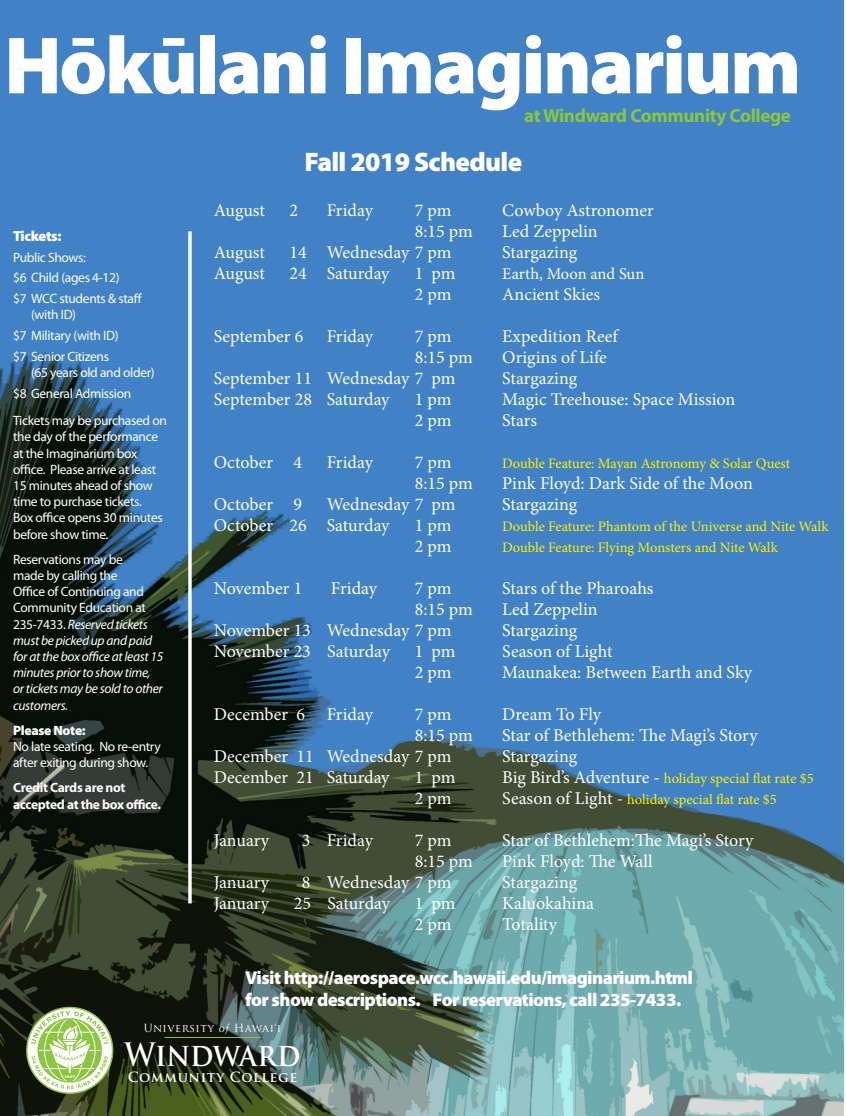
<style>
.page{position:relative;width:846px;height:1116px;background:#fff}
.page>*{position:absolute;margin:0;border:0;box-sizing:border-box;transform-origin:0 0}
.t1{font:900 81.9px "Myriad Pro";letter-spacing:-.03em;color:#fff}
.t2{font:700 31.4px "Trajan Pro";color:#fff;scale:.9 1}
.HEAD{font:900 26.9px "Myriad Pro";letter-spacing:-.025em;color:#fff}
.t3{font:700 19.05px "Myriad Pro";letter-spacing:-.02em;color:#8bc63e}
.SHOWS_HEADER{font:900 18.55px/22px "Myriad Pro";letter-spacing:-.03em;color:#fff}
.Body{font:18px "Minion Pro";color:#fff}
.Body-2{font:16.5px "Minion Pro";letter-spacing:-.005em;color:#fff}
.Calendar_Description{font:900 14.6px "Myriad Pro";letter-spacing:-.025em;color:#fff}
.Body-3{font:14.5px "Minion Pro";letter-spacing:-.005em;color:#fff101}
.t4{font:700 13.7px "Trajan Pro";letter-spacing:.05em;color:#fff}
.Calendar_Description-2{font:13.5px/16.2px "Myriad Pro";letter-spacing:-.025em;color:#fff}
.Calendar_Description-3{font:italic 13.5px/16.2px "Myriad Pro";letter-spacing:-.025em;color:#fff}
.Calendar_Description-4{font:700 13.5px/16.2px "Myriad Pro";letter-spacing:-.025em;color:#fff}
.t5{font:10.95px "Trajan Pro";letter-spacing:.05em;color:#fff}
.t6{font:700 4.75px "Copperplate";color:#fff}
.s1{font-style:normal}
.s2{font-weight:900}
.s3{font-size:18px;color:#fff}
.s4{font-family:"Trump Mediaeval";font-style:italic}
</style>
<div class="page">
<img style="left:0;top:0;width:844px;height:1116px">
<svg style="left:188px;top:231px;width:4px;height:672px"></svg>
<svg style="left:27px;top:1008px;width:86px;height:85px"></svg>
<div style="left:26px;top:1007px;width:87px;height:87px;border:2px solid #8bc63e;border-radius:50%"></div>
<svg style="left:31px;top:1011px;width:78px;height:78px"></svg>
<hr style="left:164px;top:1037px;width:97px;height:1px;background:#8bc63e">
<p class="t1" style="left:4px;top:11px;width:799px">Hōkūlani Imaginarium</p>
<p class="t3" style="left:524px;top:103px;width:268px">at Windward Community College</p>
<p class="Calendar_Description" style="left:13px;top:226px;width:50px">Tickets:</p>
<p class="Calendar_Description-2" style="left:13px;top:249px;width:74px">Public Shows:</p>
<p class="Calendar_Description-2" style="left:13px;top:270px;width:108px">$6 Child (ages 4-12)</p>
<p class="Calendar_Description-2" style="left:31px;top:290px;width:113px;text-indent:-18px">$7 WCC students &amp; staff (with ID)</p>
<p class="Calendar_Description-2" style="left:13px;top:327px;width:107px">$7 Military (with ID)</p>
<p class="Calendar_Description-2" style="left:31px;top:348px;width:125px;text-indent:-18px">$7 Senior Citizens<br>(65 years old and older)</p>
<p class="Calendar_Description-2" style="left:13px;top:385px;width:120px">$8 General Admission</p>
<p class="Calendar_Description-2" style="left:13px;top:412px;width:155px">Tickets may be purchased on the day of the performance at the Imaginarium box office. Please arrive at least<br>15 minutes ahead of show time to purchase tickets.<br>Box office opens 30 minutes before show time.</p>
<p class="Calendar_Description-3" style="left:13px;top:551px;width:152px"><span class="s1">Reservations may be<br>made by calling the<br>Office of Continuing and<br>Community Education at<br>235-7433.</span> Reserved tickets must be picked up and paid for at the box office at least 15 minutes prior to show time, or tickets may be sold to other customers.</p>
<p class="Calendar_Description-2" style="left:13px;top:722px;width:149px"><span class="s2">Please Note:<br></span>No late seating. No re-entry after exiting during show.</p>
<p class="Calendar_Description-4" style="left:13px;top:779px;width:149px">Credit Cards are not accepted at the box office.</p>
<p class="HEAD" style="left:304px;top:144px;width:219px">Fall 2019 Schedule</p>
<p class="Body" style="left:214px;top:199px;width:53px">August</p>
<p class="Body" style="left:289px;top:199px;width:10px">2</p>
<p class="Body" style="left:327px;top:199px;width:48px">Friday</p>
<p class="Body" style="left:415px;top:199px;width:38px">7 pm</p>
<p class="Body" style="left:502px;top:199px;width:153px">Cowboy Astronomer</p>
<p class="Body" style="left:415px;top:220px;width:60px">8:15 pm</p>
<p class="Body" style="left:502px;top:220px;width:97px">Led Zeppelin</p>
<p class="Body" style="left:214px;top:241px;width:53px">August</p>
<p class="Body" style="left:289px;top:241px;width:163px">14 Wednesday 7 pm</p>
<p class="Body" style="left:502px;top:241px;width:76px">Stargazing</p>
<p class="Body" style="left:214px;top:262px;width:53px">August</p>
<p class="Body" style="left:289px;top:262px;width:102px">24 Saturday</p>
<p class="Body" style="left:415px;top:262px;width:42px">1 pm</p>
<p class="Body-2" style="left:502px;top:263px;width:144px">Earth, Moon and Sun</p>
<p class="Body" style="left:415px;top:283px;width:38px">2 pm</p>
<p class="Body" style="left:502px;top:283px;width:99px">Ancient Skies</p>
<p class="Body" style="left:214px;top:325px;width:91px">September 6</p>
<p class="Body" style="left:327px;top:325px;width:48px">Friday</p>
<p class="Body" style="left:415px;top:325px;width:38px">7 pm</p>
<p class="Body" style="left:502px;top:325px;width:117px">Expedition Reef</p>
<p class="Body" style="left:415px;top:346px;width:60px">8:15 pm</p>
<p class="Body" style="left:502px;top:346px;width:106px">Origins of Life</p>
<p class="Body" style="left:214px;top:367px;width:243px">September 11 Wednesday 7 pm</p>
<p class="Body" style="left:502px;top:367px;width:76px">Stargazing</p>
<p class="Body" style="left:214px;top:388px;width:177px">September 28 Saturday</p>
<p class="Body" style="left:415px;top:388px;width:38px">1 pm</p>
<p class="Body" style="left:502px;top:388px;width:235px">Magic Treehouse: Space Mission</p>
<p class="Body" style="left:415px;top:409px;width:38px">2 pm</p>
<p class="Body" style="left:502px;top:409px;width:36px">Stars</p>
<p class="Body" style="left:214px;top:451px;width:90px">October 4</p>
<p class="Body" style="left:327px;top:451px;width:48px">Friday</p>
<p class="Body" style="left:415px;top:451px;width:38px">7 pm</p>
<p class="Body-3" style="left:502px;top:454px;width:290px">Double Feature: Mayan Astronomy &amp; Solar Quest</p>
<p class="Body" style="left:415px;top:472px;width:60px">8:15 pm</p>
<p class="Body" style="left:502px;top:472px;width:252px">Pink Floyd: Dark Side of the Moon</p>
<p class="Body" style="left:214px;top:493px;width:90px">October 9</p>
<p class="Body" style="left:327px;top:493px;width:130px">Wednesday 7 pm</p>
<p class="Body" style="left:502px;top:493px;width:76px">Stargazing</p>
<p class="Body" style="left:214px;top:514px;width:177px">October 26 Saturday</p>
<p class="Body" style="left:415px;top:514px;width:38px">1 pm</p>
<p class="Body-3" style="left:502px;top:517px;width:328px">Double Feature: Phantom of the Universe and Nite Walk</p>
<p class="Body" style="left:415px;top:535px;width:38px">2 pm</p>
<p class="Body-3" style="left:502px;top:538px;width:277px">Double Feature: Flying Monsters and Nite Walk</p>
<p class="Body" style="left:214px;top:577px;width:90px">November 1</p>
<p class="Body" style="left:331px;top:577px;width:48px">Friday</p>
<p class="Body" style="left:415px;top:577px;width:38px">7 pm</p>
<p class="Body" style="left:502px;top:577px;width:153px">Stars of the Pharoahs</p>
<p class="Body" style="left:415px;top:598px;width:60px">8:15 pm</p>
<p class="Body" style="left:502px;top:598px;width:97px">Led Zeppelin</p>
<p class="Body" style="left:214px;top:619px;width:239px">November 13 Wednesday 7 pm</p>
<p class="Body" style="left:502px;top:619px;width:76px">Stargazing</p>
<p class="Body" style="left:214px;top:640px;width:178px">November 23 Saturday</p>
<p class="Body" style="left:415px;top:640px;width:42px">1 pm</p>
<p class="Body" style="left:502px;top:640px;width:112px">Season of Light</p>
<p class="Body" style="left:415px;top:661px;width:38px">2 pm</p>
<p class="Body" style="left:502px;top:661px;width:251px">Maunakea: Between Earth and Sky</p>
<p class="Body" style="left:214px;top:703px;width:161px">December 6 Friday</p>
<p class="Body" style="left:415px;top:703px;width:38px">7 pm</p>
<p class="Body" style="left:502px;top:703px;width:100px">Dream To Fly</p>
<p class="Body" style="left:415px;top:724px;width:60px">8:15 pm</p>
<p class="Body" style="left:502px;top:724px;width:257px">Star of Bethlehem: The Magi’s Story</p>
<p class="Body" style="left:214px;top:745px;width:239px">December 11 Wednesday 7 pm</p>
<p class="Body" style="left:502px;top:745px;width:76px">Stargazing</p>
<p class="Body" style="left:214px;top:766px;width:177px">December 21 Saturday</p>
<p class="Body" style="left:415px;top:766px;width:42px">1 pm</p>
<p class="Body-3" style="left:502px;top:769px;width:313px"><span class="s3">Big Bird’s Adventure -</span> holiday special flat rate $5</p>
<p class="Body" style="left:415px;top:787px;width:38px">2 pm</p>
<p class="Body-3" style="left:502px;top:790px;width:276px"><span class="s3">Season of Light -</span> holiday special flat rate $5</p>
<p class="Body" style="left:214px;top:829px;width:57px">January</p>
<p class="Body" style="left:302px;top:829px;width:73px">3 Friday</p>
<p class="Body" style="left:415px;top:829px;width:38px">7 pm</p>
<p class="Body" style="left:502px;top:829px;width:253px">Star of Bethlehem:The Magi’s Story</p>
<p class="Body" style="left:415px;top:850px;width:60px">8:15 pm</p>
<p class="Body" style="left:502px;top:850px;width:152px">Pink Floyd: The Wall</p>
<p class="Body" style="left:214px;top:871px;width:57px">January</p>
<p class="Body" style="left:302px;top:871px;width:151px">8 Wednesday 7 pm</p>
<p class="Body" style="left:502px;top:871px;width:76px">Stargazing</p>
<p class="Body" style="left:214px;top:892px;width:57px">January</p>
<p class="Body" style="left:294px;top:892px;width:98px">25 Saturday</p>
<p class="Body" style="left:415px;top:892px;width:42px">1 pm</p>
<p class="Body" style="left:502px;top:892px;width:93px">Kaluokahina</p>
<p class="Body" style="left:415px;top:913px;width:38px">2 pm</p>
<p class="Body" style="left:502px;top:913px;width:56px">Totality</p>
<p class="SHOWS_HEADER" style="left:245px;top:966px;width:449px">Visit http://aerospace.wcc.hawaii.edu/imaginarium.html for show descriptions. For reservations, call 235-7433.</p>
<p class="t6" style="left:64px;top:1074px;width:13px">1907</p>
<p class="t5" style="left:144px;top:1021px;width:139px">University <span class="s4">of</span> Hawai‘i</p>
<p class="t2" style="left:124px;top:1035px;width:198px">Windward</p>
<p class="t4" style="left:128px;top:1069px;width:171px">Community College</p>
</div>
